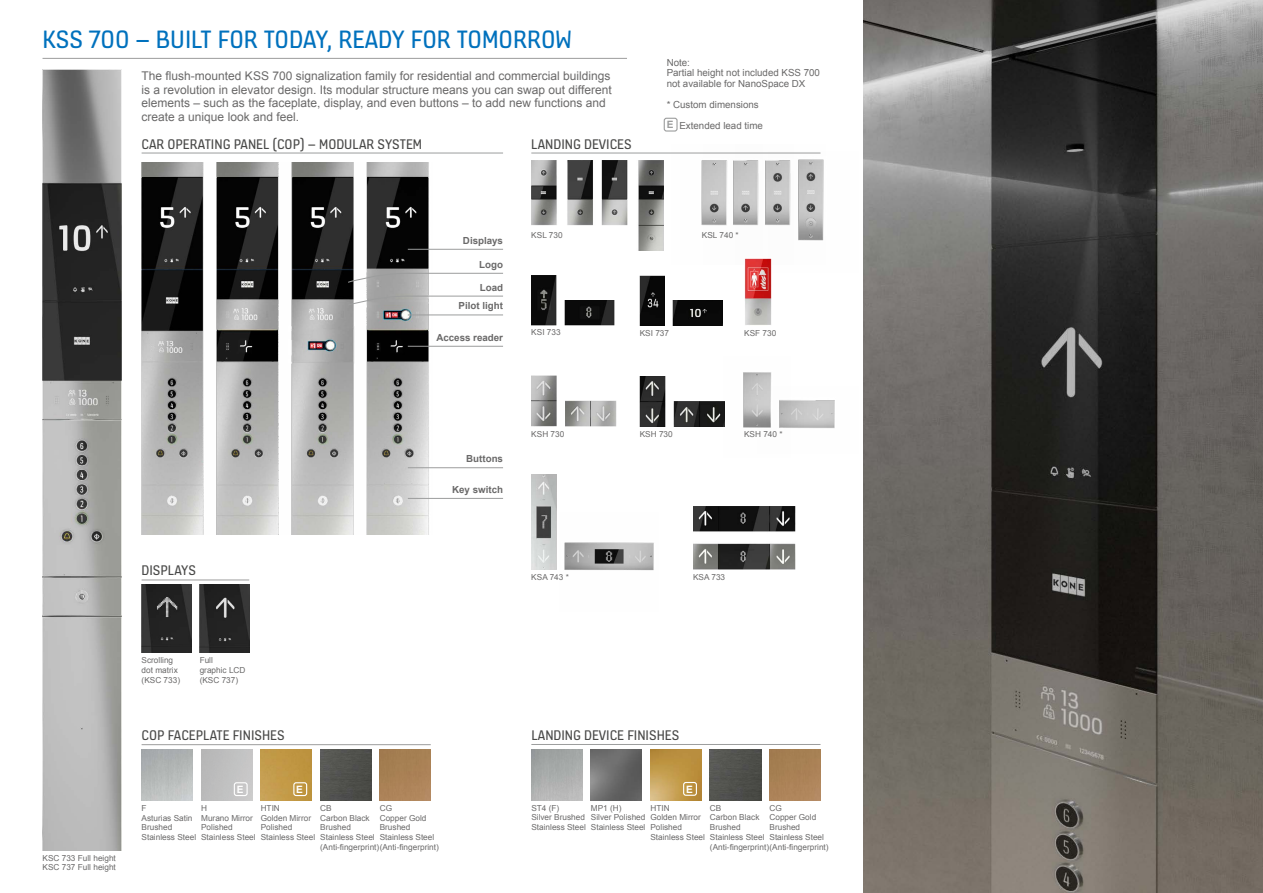
<style>
.page{position:relative;width:1263px;height:893px;background:#fff}
.page>*{position:absolute;margin:0;border:0;box-sizing:border-box;transform-origin:0 0}
.t1{font:27px "KONE Information v 13";color:#0071bd}
.t2{font:15px "KONE Information v 13";color:#494948}
.t3{font:12px/13.5px "Arial";color:#6a6969}
.t4{font:700 10.2px "Arial";color:#fff}
.t5{font:9.75px/10.5px "Arial";color:#6a6969}
.t6{font:700 9.75px "Arial";color:#6a6969}
.t7{font:8.25px/9.8px "Arial";color:#6a6969}
.s1{font-weight:700;font-size:10.2px;color:#9c9d9d}
</style>
<div class="page">
<img style="left:531px;top:474px;width:25px;height:95px">
<img style="left:564px;top:542px;width:90px;height:29px">
<img style="left:791px;top:400px;width:44px;height:28px">
<img style="left:743px;top:372px;width:48px;height:56px">
<img style="left:672px;top:152px;width:31px;height:73px">
<img style="left:703px;top:152px;width:33px;height:74px">
<img style="left:736px;top:152px;width:32px;height:74px">
<img style="left:768px;top:152px;width:56px;height:89px">
<img style="left:142px;top:163px;width:290px;height:371px">
<img style="left:43px;top:70px;width:79px;height:781px">
<hr style="left:142px;top:153px;width:361px;height:1px;background:#9c9d9d">
<hr style="left:408px;top:249px;width:95px;height:1px;background:#9c9d9d">
<svg style="left:347px;top:273px;width:156px;height:10px"></svg>
<svg style="left:347px;top:295px;width:156px;height:11px"></svg>
<hr style="left:408px;top:315px;width:95px;height:1px;background:#9c9d9d">
<hr style="left:408px;top:498px;width:95px;height:1px;background:#9c9d9d">
<hr style="left:408px;top:467px;width:95px;height:1px;background:#9c9d9d">
<hr style="left:408px;top:346px;width:95px;height:1px;background:#9c9d9d">
<hr style="left:43px;top:58px;width:584px;height:1px;background:#9c9d9d">
<div style="left:664px;top:118px;width:14px;height:14px;border:1px solid #9c9d9d;border-radius:2px"></div>
<hr style="left:531px;top:153px;width:289px;height:1px;background:#9c9d9d">
<img style="left:531px;top:275px;width:25px;height:50px">
<img style="left:564px;top:300px;width:50px;height:25px">
<img style="left:640px;top:276px;width:25px;height:50px">
<img style="left:673px;top:300px;width:50px;height:26px">
<img style="left:744px;top:258px;width:28px;height:67px">
<img style="left:531px;top:160px;width:133px;height:91px">
<hr style="left:531px;top:744px;width:289px;height:1px;background:#9c9d9d">
<img style="left:710px;top:749px;width:51px;height:51px">
<img style="left:769px;top:749px;width:51px;height:51px">
<img style="left:591px;top:749px;width:51px;height:51px">
<img style="left:650px;top:749px;width:51px;height:51px">
<div style="left:683px;top:782px;width:14px;height:14px;border:1px solid #fff;border-radius:2px"></div>
<hr style="left:142px;top:744px;width:289px;height:1px;background:#9c9d9d">
<img style="left:320px;top:749px;width:51px;height:52px">
<img style="left:380px;top:749px;width:51px;height:52px">
<div style="left:234px;top:782px;width:14px;height:14px;border:1px solid #fff;border-radius:2px"></div>
<img style="left:261px;top:749px;width:51px;height:52px">
<div style="left:293px;top:782px;width:14px;height:14px;border:1px solid #fff;border-radius:2px"></div>
<img style="left:142px;top:585px;width:49px;height:68px">
<img style="left:200px;top:585px;width:49px;height:68px">
<hr style="left:142px;top:580px;width:107px;height:1px;background:#9c9d9d">
<img style="left:693px;top:506px;width:102px;height:63px">
<img style="left:531px;top:376px;width:26px;height:50px">
<img style="left:565px;top:401px;width:51px;height:25px">
<img style="left:640px;top:376px;width:25px;height:51px">
<img style="left:674px;top:401px;width:51px;height:26px">
<img style="left:863px;top:0;width:400px;height:893px">
<h1 class="t1" style="left:43px;top:21px;width:531px">KSS 700 – BUILT FOR TODAY, READY FOR TOMORROW</h1>
<p class="t3" style="left:142px;top:69px;width:472px">The flush-mounted KSS 700 signalization family for residential and commercial buildings is a revolution in elevator design. Its modular structure means you can swap out different elements – such as the faceplate, display, and even buttons – to add new functions and create a unique look and feel.</p>
<h2 class="t2" style="left:142px;top:134px;width:282px">CAR OPERATING PANEL (COP) – MODULAR SYSTEM</h2>
<h2 class="t2" style="left:531px;top:134px;width:102px">LANDING DEVICES</h2>
<p class="t6" style="left:463px;top:234px;width:42px">Displays</p>
<p class="t6" style="left:480px;top:281px;width:25px">Load</p>
<p class="t6" style="left:479px;top:258px;width:25px">Logo</p>
<p class="t6" style="left:459px;top:299px;width:46px">Pilot light</p>
<p class="t7" style="left:531px;top:230px;width:33px">KSL 730</p>
<p class="t5" style="left:667px;top:57px;width:155px">Note:<br>Partial height not included KSS 700 not available for NanoSpace DX</p>
<p class="t5" style="left:667px;top:94px;width:98px;line-height:21px">* Custom dimensions<br><span class="s1">E</span> Extended lead time</p>
<p class="t7" style="left:702px;top:230px;width:38px">KSL 740 *</p>
<p class="t6" style="left:436px;top:331px;width:68px">Access reader</p>
<p class="t7" style="left:531px;top:328px;width:31px">KSI 733</p>
<p class="t7" style="left:640px;top:328px;width:31px">KSI 737</p>
<p class="t7" style="left:744px;top:328px;width:34px">KSF 730</p>
<h2 class="t2" style="left:142px;top:560px;width:56px">DISPLAYS</h2>
<p class="t6" style="left:466px;top:452px;width:38px">Buttons</p>
<p class="t6" style="left:452px;top:483px;width:52px">Key switch</p>
<p class="t7" style="left:531px;top:429px;width:35px">KSH 730</p>
<p class="t7" style="left:640px;top:429px;width:35px">KSH 730</p>
<p class="t7" style="left:744px;top:429px;width:40px">KSH 740 *</p>
<p class="t7" style="left:531px;top:572px;width:39px">KSA 743 *</p>
<p class="t7" style="left:693px;top:572px;width:34px">KSA 733</p>
<p class="t7" style="left:43px;top:853px;width:75px">KSC 733 Full height<br>KSC 737 Full height</p>
<p class="t7" style="left:142px;top:655px;width:40px">Scrolling dot matrix (KSC 733)</p>
<p class="t7" style="left:200px;top:655px;width:47px">Full<br>graphic LCD (KSC 737)</p>
<h2 class="t2" style="left:142px;top:725px;width:145px">COP FACEPLATE FINISHES</h2>
<p class="t4" style="left:237px;top:782px;width:8px">E</p>
<p class="t4" style="left:296px;top:782px;width:8px">E</p>
<p class="t7" style="left:142px;top:803px;width:56px">F<br>Asturias Satin<br>Brushed<br>Stainless Steel</p>
<p class="t7" style="left:320px;top:803px;width:120px">CB<br>Carbon Black<br>Brushed<br>Stainless Steel (Anti-fingerprint)(Anti-fingerprint)</p>
<p class="t7" style="left:380px;top:803px;width:56px">CG<br>Copper Gold<br>Brushed<br>Stainless Steel</p>
<p class="t7" style="left:261px;top:803px;width:56px">HTIN<br>Golden Mirror<br>Polished<br>Stainless Steel</p>
<p class="t7" style="left:201px;top:803px;width:56px">H<br>Murano Mirror<br>Polished<br>Stainless Steel</p>
<h2 class="t2" style="left:531px;top:725px;width:149px">LANDING DEVICE FINISHES</h2>
<p class="t4" style="left:686px;top:782px;width:8px">E</p>
<p class="t7" style="left:531px;top:803px;width:56px">ST4 (F)<br>Silver Brushed<br>Stainless Steel</p>
<p class="t7" style="left:710px;top:803px;width:120px">CB<br>Carbon Black<br>Brushed<br>Stainless Steel (Anti-fingerprint)(Anti-fingerprint)</p>
<p class="t7" style="left:769px;top:803px;width:56px">CG<br>Copper Gold<br>Brushed<br>Stainless Steel</p>
<p class="t7" style="left:591px;top:803px;width:56px">MP1 (H)<br>Silver Polished<br>Stainless Steel</p>
<p class="t7" style="left:650px;top:803px;width:56px">HTIN<br>Golden Mirror<br>Polished<br>Stainless Steel</p>
</div>
